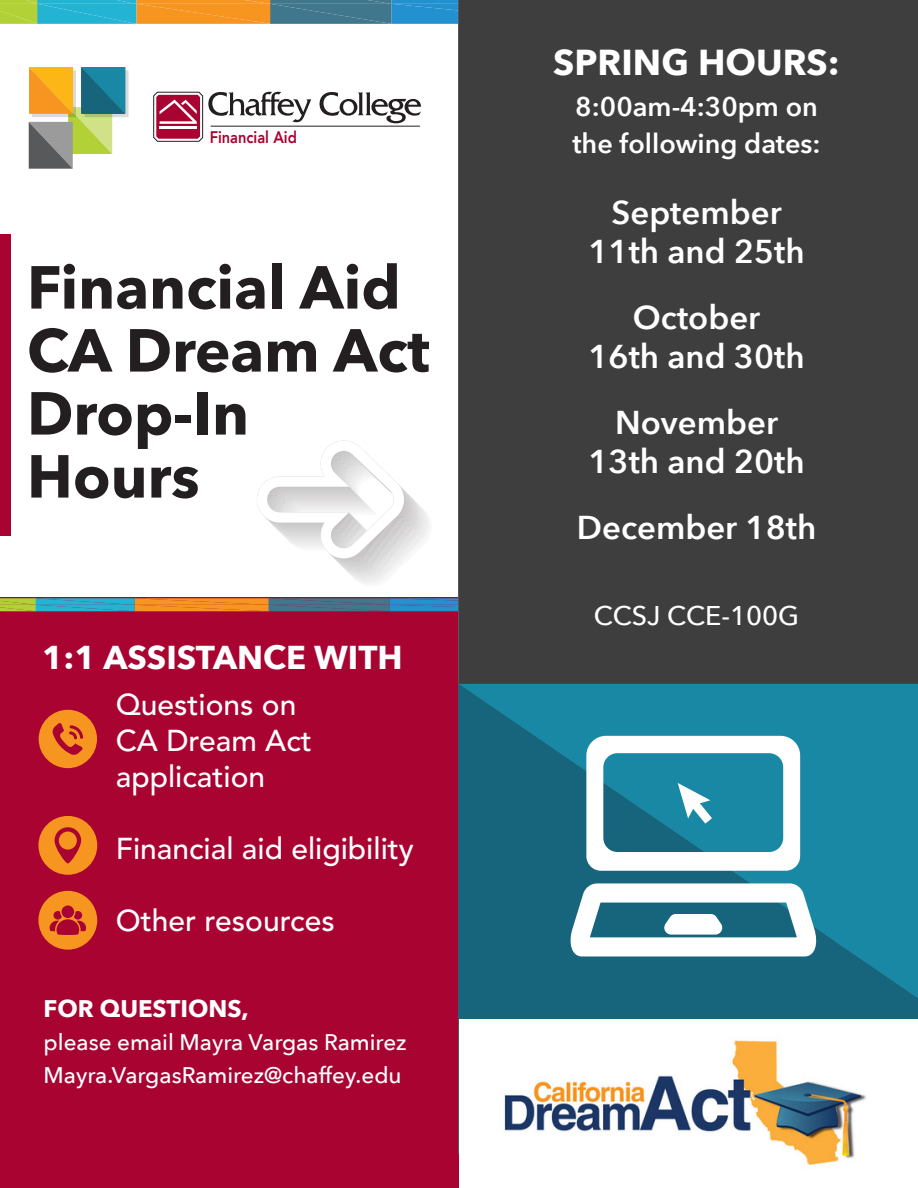
<style>
.page{position:relative;width:918px;height:1188px;background:#fff}
.page>*{position:absolute;margin:0;border:0;box-sizing:border-box;transform-origin:0 0}
.t1{font:700 60px/63px "Avenir Next";color:#231f20}
.t2{font:700 36px "Avenir Next";color:#fff}
.t3{font:600 33px "Avenir Next";color:#fff}
.t4{font:700 33px "Avenir Next";color:#fff}
.t5{font:500 30px "Avenir";color:#fff}
.t6{font:600 27px "Avenir Next";color:#fff}
.t7{font:500 27px "Avenir Next";color:#fff}
.t8{font:700 24px "Avenir Next";color:#fff}
.t9{font:500 22.5px "Avenir Next";color:#fff}
.t10{font:800 16.8px "Avenir";color:#a90332;scale:.87 1}
</style>
<div class="page">
<div style="left:0;top:234px;width:10px;height:302px;background:#a90332"></div>
<div style="left:0;top:598px;width:458px;height:590px;background:#a90332"></div>
<svg style="left:153px;top:91px;width:158px;height:51px"></svg>
<svg style="left:320px;top:92px;width:101px;height:31px"></svg>
<hr style="left:211px;top:126px;width:209px;height:1px;background:#231f20">
<svg style="left:39px;top:710px;width:58px;height:58px"></svg>
<svg style="left:38px;top:891px;width:59px;height:59px"></svg>
<svg style="left:38px;top:816px;width:59px;height:59px"></svg>
<svg style="left:29px;top:67px;width:100px;height:102px"></svg>
<svg style="left:0;top:598px;width:458px;height:13px;background:#768f7b"></svg>
<svg style="left:0;top:0;width:458px;height:24px;background:#779a81"></svg>
<div style="left:459px;top:0;width:459px;height:942px;background:#3e3e3f"></div>
<svg style="left:458px;top:684px;width:460px;height:336px;background:#18758f"></svg>
<svg style="left:586px;top:736px;width:214px;height:135px;background:#73b2c3"></svg>
<svg style="left:568px;top:883px;width:251px;height:73px"></svg>
<img style="left:504px;top:1040px;width:362px;height:125px">
<svg style="left:257px;top:441px;width:172px;height:142px"></svg>
<p class="t10" style="left:210px;top:124px;width:102px">Financial Aid</p>
<p class="t1" style="left:27px;top:255px;width:375px">Financial Aid</p>
<p class="t1" style="left:27px;top:318px;width:404px">CA Dream Act</p>
<p class="t1" style="left:27px;top:381px;width:224px">Drop-In<br>Hours</p>
<p class="t4" style="left:42px;top:628px;width:362px">1:1 ASSISTANCE WITH</p>
<p class="t5" style="left:116px;top:682px;width:182px">Questions on</p>
<p class="t5" style="left:116px;top:718px;width:198px">CA Dream Act</p>
<p class="t5" style="left:116px;top:754px;width:151px">application</p>
<p class="t5" style="left:116px;top:826px;width:300px">Financial aid eligibility</p>
<p class="t5" style="left:116px;top:898px;width:220px">Other resources</p>
<p class="t8" style="left:44px;top:988px;width:207px">FOR QUESTIONS,</p>
<p class="t9" style="left:44px;top:1023px;width:365px">please email Mayra Vargas Ramirez</p>
<p class="t9" style="left:44px;top:1056px;width:360px">Mayra.VargasRamirez@chaffey.edu</p>
<p class="t2" style="left:553px;top:32px;width:288px">SPRING HOURS:</p>
<p class="t6" style="left:575px;top:83px;width:244px">8:00am-4:30pm on</p>
<p class="t6" style="left:572px;top:121px;width:250px">the following dates:</p>
<p class="t3" style="left:611px;top:184px;width:172px">September</p>
<p class="t3" style="left:588px;top:223px;width:218px">11th and 25th</p>
<p class="t3" style="left:633px;top:289px;width:129px">October</p>
<p class="t3" style="left:588px;top:328px;width:218px">16th and 30th</p>
<p class="t3" style="left:615px;top:394px;width:165px">November</p>
<p class="t3" style="left:588px;top:433px;width:218px">13th and 20th</p>
<p class="t3" style="left:577px;top:499px;width:241px">December 18th</p>
<p class="t7" style="left:594px;top:593px;width:207px">CCSJ CCE-100G</p>
</div>
